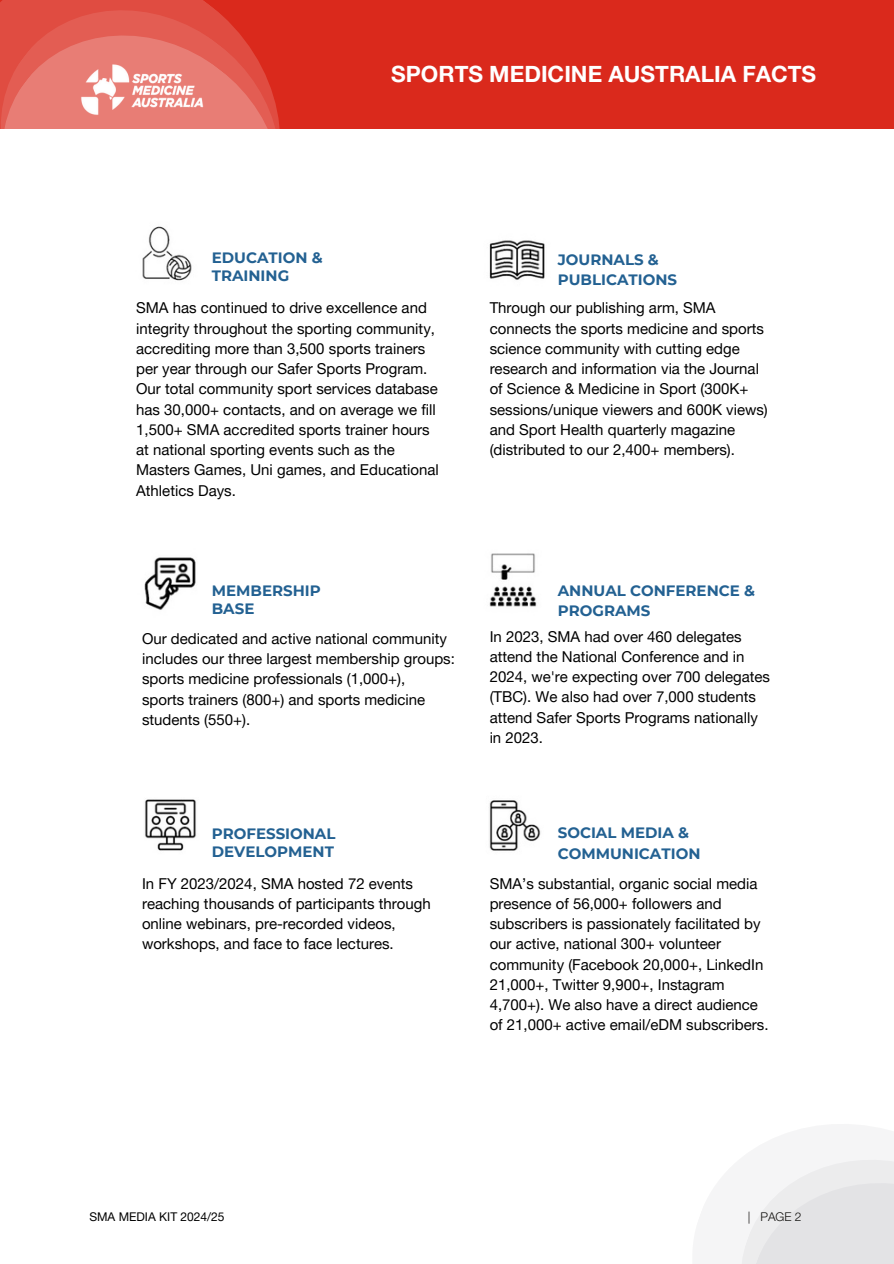
<style>
.page{position:relative;width:894px;height:1264px;background:#fff}
.page>*{position:absolute;margin:0;border:0;box-sizing:border-box;transform-origin:0 0}
.t1{font:700 22.5px "Helvetica Neue LT Pro";color:#fff}
.t2{font:15px/20.2px "Helvetica Neue LT Pro";color:#000}
.t3{font:700 15px/18px "Montserrat";color:#236192}
.t4{font:12px "Helvetica Neue LT Pro";color:#000}
.t5{font:300 12px "Helvetica Neue LT Pro";color:#100f0d}
</style>
<div class="page">
<div style="left:0;top:0;width:893px;height:129px;background:#da291c"></div>
<svg style="left:741px;top:1159px;width:152px;height:104px"></svg>
<svg style="left:0;top:0;width:280px;height:129px;background:#e35e54"></svg>
<img style="left:77px;top:61px;width:129px;height:57px">
<img style="left:142px;top:226px;width:50px;height:55px">
<img style="left:489px;top:553px;width:48px;height:54px">
<img style="left:144px;top:557px;width:52px;height:53px">
<img style="left:145px;top:799px;width:52px;height:52px">
<img style="left:489px;top:800px;width:52px;height:51px">
<img style="left:489px;top:240px;width:56px;height:40px">
<p class="t1" style="left:391px;top:66px;width:426px">SPORTS MEDICINE AUSTRALIA FACTS</p>
<p class="t3" style="left:212px;top:249px;width:112px">EDUCATION &amp;<br>TRAINING</p>
<h2 class="t3" style="left:557px;top:249px;width:121px;line-height:20.2px">JOURNALS &amp;<br>PUBLICATIONS</h2>
<p class="t2" style="left:136px;top:300px;width:303px">SMA has continued to drive excellence and integrity throughout the sporting community, accrediting more than 3,500 sports trainers per year through our Safer Sports Program.<br>Our total community sport services database has 30,000+ contacts, and on average we fill 1,500+ SMA accredited sports trainer hours</p>
<h2 class="t2" style="left:136px;top:442px;width:304px">at national sporting events such as the<br>Masters Games, Uni games, and Educational<br>Athletics Days.</h2>
<p class="t2" style="left:489px;top:300px;width:279px">Through our publishing arm, SMA connects the sports medicine and sports science community with cutting edge research and information via the Journal of Science &amp; Medicine in Sport (300K+ sessions/unique viewers and 600K views) and Sport Health quarterly magazine (distributed to our 2,400+ members).</p>
<p class="t3" style="left:212px;top:581px;width:110px">MEMBERSHIP<br>BASE</p>
<p class="t3" style="left:557px;top:580px;width:199px;line-height:20.2px">ANNUAL CONFERENCE &amp;<br>PROGRAMS</p>
<p class="t2" style="left:142px;top:630px;width:314px">Our dedicated and active national community includes our three largest membership groups: sports medicine professionals (1,000+),</p>
<h2 class="t2" style="left:142px;top:691px;width:285px">sports trainers (800+) and sports medicine students (550+).</h2>
<p class="t2" style="left:489px;top:628px;width:282px">In 2023, SMA had over 460 delegates attend the National Conference and in 2024, we're expecting over 700 delegates (TBC). We also had over 7,000 students attend Safer Sports Programs nationally in 2023.</p>
<p class="t3" style="left:212px;top:824px;width:125px">PROFESSIONAL<br>DEVELOPMENT</p>
<p class="t3" style="left:557px;top:822px;width:144px;line-height:20.2px">SOCIAL MEDIA &amp;<br>COMMUNICATION</p>
<p class="t2" style="left:142px;top:875px;width:290px">In FY 2023/2024, SMA hosted 72 events reaching thousands of participants through online webinars, pre-recorded videos, workshops, and face to face lectures.</p>
<h2 class="t2" style="left:489px;top:875px;width:280px">SMA’s substantial, organic social media presence of 56,000+ followers and subscribers is passionately facilitated by our active, national 300+ volunteer community (Facebook 20,000+, LinkedIn 21,000+, Twitter 9,900+, Instagram 4,700+). We also have a direct audience of 21,000+ active email/eDM subscribers.</h2>
<p class="t4" style="left:89px;top:1211px;width:137px">SMA MEDIA KIT 2024/25</p>
<h1 class="t5" style="left:747px;top:1211px;width:55px">| PAGE 2</h1>
</div>
